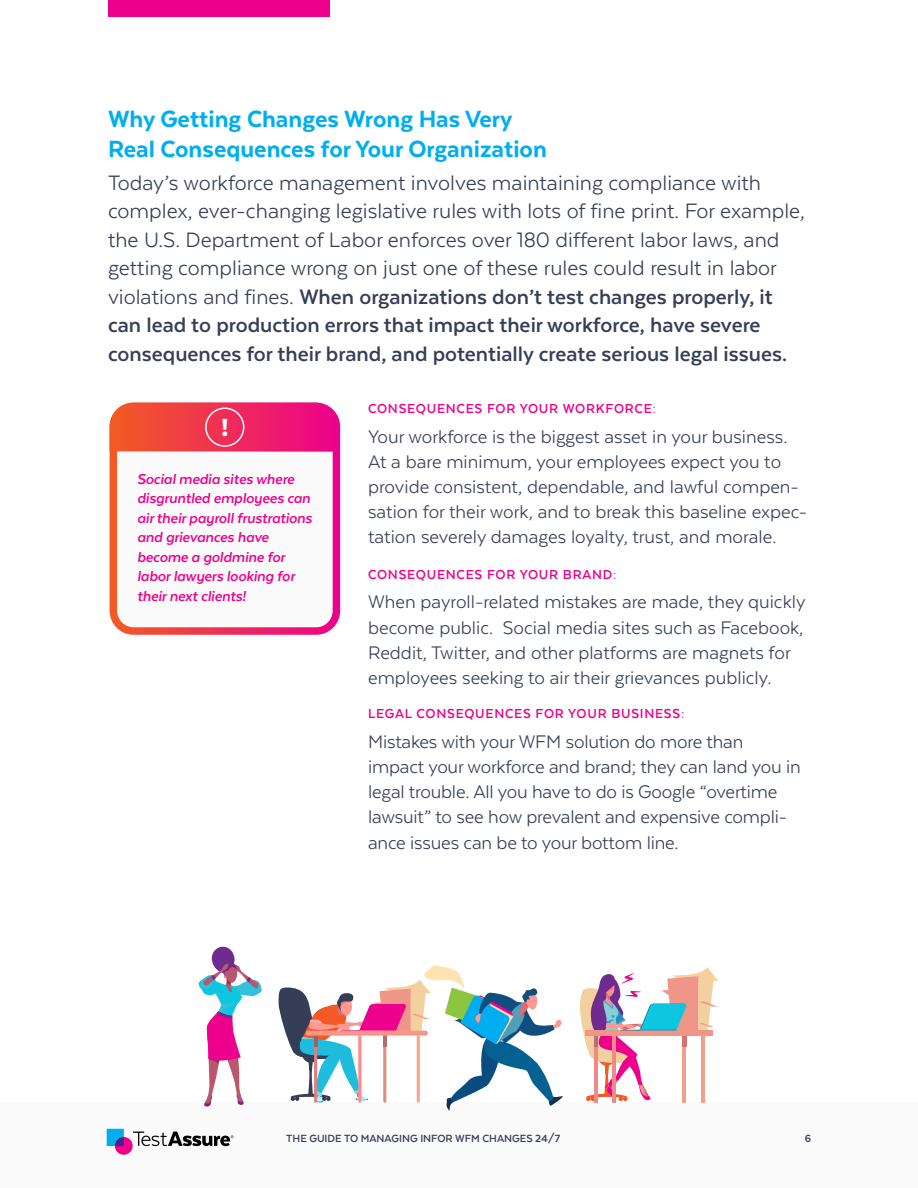
<style>
.page{position:relative;width:918px;height:1188px;background:#fff}
.page>*{position:absolute;margin:0;border:0;box-sizing:border-box;transform-origin:0 0}
.t1{font:900 28.5px "Texta";color:#fff}
.t2{font:800 27px/30px "Texta";color:#00aeef}
.t3{font:24px/28.5px "Texta";color:#353e57}
.t4{font:21px/25.2px "Texta";color:#353e57}
.t5{font:italic 700 16.5px/19.5px "Texta";letter-spacing:-.01em;color:#ec008c}
.t6{font:700 15px "Texta";letter-spacing:.05em;color:#ec008c}
.t7{font:700 12px "Texta";color:#353e57}
.s1{font-weight:700}
</style>
<div class="page">
<div style="left:108px;top:0;width:222px;height:16px;background:#ec008c"></div>
<div style="left:0;top:1102px;width:918px;height:86px;background:#fafafa"></div>
<svg style="left:107px;top:1129px;width:127px;height:26px"></svg>
<div style="left:110px;top:403px;width:222px;height:224px;background:#fafafa;border-radius:20px"></div>
<div style="left:110px;top:403px;width:230px;height:232px;border:8px solid #fff;border-radius:20px"></div>
<svg style="left:109px;top:402px;width:232px;height:53px;background:#ef4367"></svg>
<div style="left:205px;top:408px;width:39px;height:39px;border:2px solid #fff;border-radius:50%"></div>
<svg style="left:198px;top:946px;width:64px;height:161px"></svg>
<hr style="left:595px;top:1036px;width:3px;height:67px;background:#f08a87">
<hr style="left:613px;top:1036px;width:3px;height:67px;background:#f08a87">
<hr style="left:683px;top:1036px;width:3px;height:67px;background:#f0a187">
<hr style="left:701px;top:1036px;width:3px;height:67px;background:#f0a187">
<svg style="left:579px;top:967px;width:140px;height:134px"></svg>
<svg style="left:278px;top:965px;width:285px;height:146px"></svg>
<p class="t2" style="left:108px;top:103px;width:440px">Why Getting Changes Wrong Has Very<br>Real Consequences for Your Organization</p>
<p class="t3" style="left:108px;top:168px;width:699px">Today’s workforce management involves maintaining compliance with complex, ever-changing legislative rules with lots of fine print. For example, the U.S. Department of Labor enforces over 180 different labor laws, and getting compliance wrong on just one of these rules could result in labor violations and fines. <span class="s1">When organizations don’t test changes properly, it can lead to production errors that impact their workforce, have severe consequences for their brand, and potentially create serious legal issues.</span></p>
<p class="t1" style="left:222px;top:413px;width:8px">!</p>
<p class="t5" style="left:137px;top:469px;width:177px">Social media sites where disgruntled employees can air their payroll frustrations and grievances have become a goldmine for labor lawyers looking for their next clients!</p>
<p class="t6" style="left:368px;top:401px;width:289px">CONSEQUENCES FOR YOUR WORKFORCE:</p>
<p class="t4" style="left:368px;top:423px;width:441px">Your workforce is the biggest asset in your business.<br>At a bare minimum, your employees expect you to provide consistent, dependable, and lawful compen&shy;sation for their work, and to break this baseline expec&shy;tation severely damages loyalty, trust, and morale.</p>
<p class="t6" style="left:368px;top:567px;width:250px">CONSEQUENCES FOR YOUR BRAND:</p>
<p class="t4" style="left:368px;top:589px;width:439px">When payroll-related mistakes are made, they quickly become public. Social media sites such as Facebook, Reddit, Twitter, and other platforms are magnets for employees seeking to air their grievances publicly.</p>
<p class="t6" style="left:368px;top:706px;width:318px">LEGAL CONSEQUENCES FOR YOUR BUSINESS:</p>
<p class="t4" style="left:368px;top:729px;width:434px">Mistakes with your WFM solution do more than impact your workforce and brand; they can land you in legal trouble. All you have to do is Google “overtime lawsuit” to see how prevalent and expensive compli&shy;ance issues can be to your bottom line.</p>
<p class="t7" style="left:286px;top:1132px;width:276px">THE GUIDE TO MANAGING INFOR WFM CHANGES 24/7</p>
<p class="t7" style="left:805px;top:1132px;width:8px">6</p>
</div>
